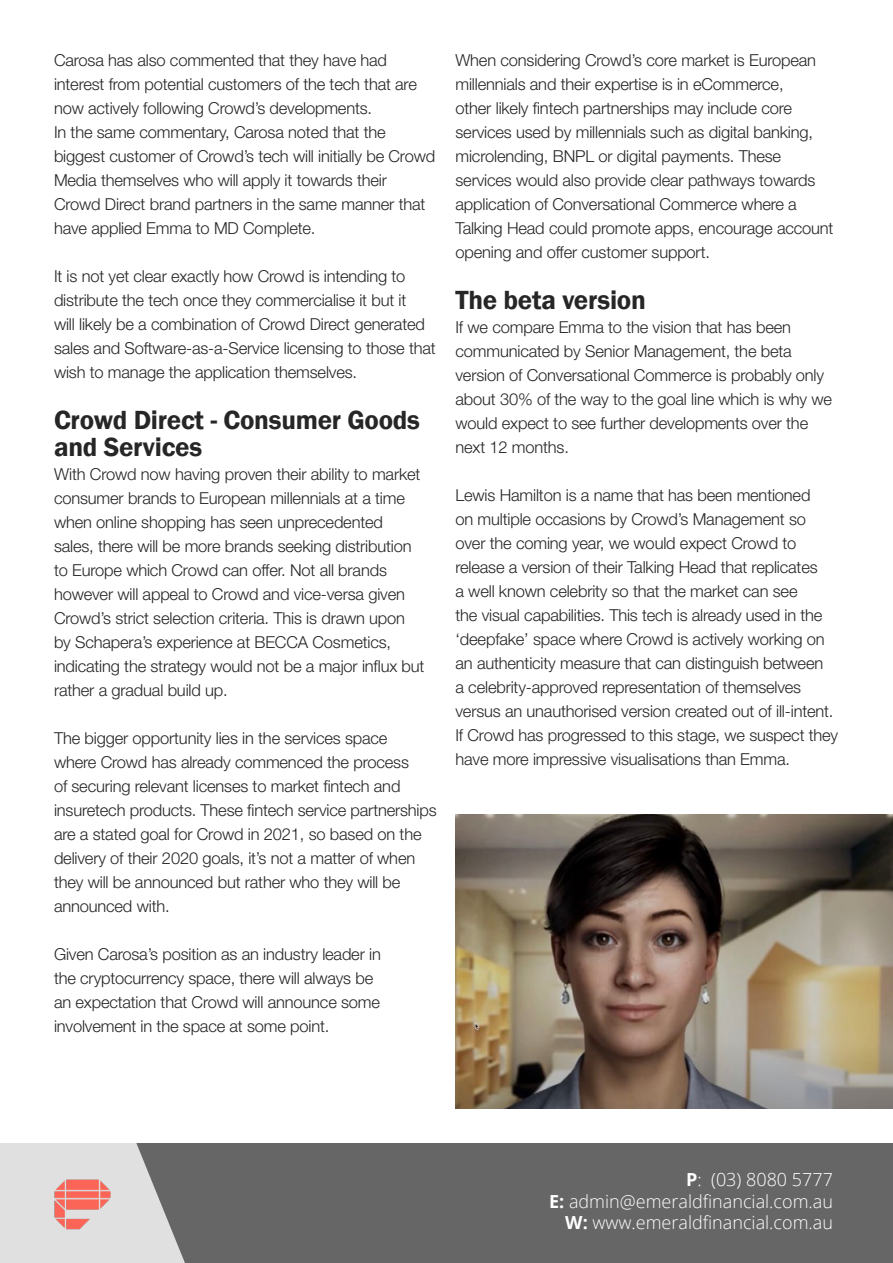
<style>
.page{position:relative;width:893px;height:1263px;background:#fff}
.page>*{position:absolute;margin:0;border:0;box-sizing:border-box;transform-origin:0 0}
.t1{font:600 27px/27px "Franklin Gothic";letter-spacing:-.01em;color:#262626}
.t2{font:300 18px "Open Sans";color:#fff}
.t3{font:300 16.5px/24px "Helvetica Neue LT Std";letter-spacing:-.01em;color:#262626}
.s1{font-weight:700}
</style>
<div class="page">
<div style="left:0;top:1143px;width:893px;height:120px;background:#666"></div>
<svg style="left:0;top:1143px;width:185px;height:120px;fill:#e0e0e0"></svg>
<img style="left:22px;top:1143px;width:121px;height:120px">
<img style="left:455px;top:814px;width:438px;height:294px">
<p class="t3" style="left:54px;top:48px;width:364px">Carosa has also commented that they have had interest from potential customers of the tech that are now actively following Crowd’s developments.</p>
<p class="t3" style="left:54px;top:120px;width:383px">In the same commentary, Carosa noted that the biggest customer of Crowd’s tech will initially be Crowd Media themselves who will apply it towards their Crowd Direct brand partners in the same manner that have applied Emma to MD Complete.</p>
<p class="t3" style="left:54px;top:264px;width:383px">It is not yet clear exactly how Crowd is intending to distribute the tech once they commercialise it but it<br>will likely be a combination of Crowd Direct generated sales and Software-as-a-Service licensing to those that wish to manage the application themselves.</p>
<p class="t1" style="left:54px;top:407px;width:367px">Crowd Direct - Consumer Goods and Services</p>
<p class="t3" style="left:54px;top:462px;width:372px">With Crowd now having proven their ability to market consumer brands to European millennials at a time when online shopping has seen unprecedented sales, there will be more brands seeking distribution to Europe which Crowd can offer. Not all brands however will appeal to Crowd and vice-versa given Crowd’s strict selection criteria. This is drawn upon by Schapera’s experience at BECCA Cosmetics, indicating the strategy would not be a major influx but rather a gradual build up.</p>
<p class="t3" style="left:54px;top:726px;width:384px">The bigger opportunity lies in the services space<br>where Crowd has already commenced the process<br>of securing relevant licenses to market fintech and insuretech products. These fintech service partnerships are a stated goal for Crowd in 2021, so based on the delivery of their 2020 goals, it’s not a matter of when they will be announced but rather who they will be announced with.</p>
<p class="t3" style="left:54px;top:942px;width:328px">Given Carosa’s position as an industry leader in the cryptocurrency space, there will always be an expectation that Crowd will announce some involvement in the space at some point.</p>
<p class="t3" style="left:455px;top:48px;width:379px">When considering Crowd’s core market is European millennials and their expertise is in eCommerce,<br>other likely fintech partnerships may include core services used by millennials such as digital banking, microlending, BNPL or digital payments. These services would also provide clear pathways towards application of Conversational Commerce where a Talking Head could promote apps, encourage account opening and offer customer support.</p>
<p class="t1" style="left:455px;top:287px;width:192px">The beta version</p>
<p class="t3" style="left:455px;top:315px;width:378px">If we compare Emma to the vision that has been communicated by Senior Management, the beta version of Conversational Commerce is probably only about 30% of the way to the goal line which is why we would expect to see further developments over the next 12 months.</p>
<p class="t3" style="left:455px;top:483px;width:384px">Lewis Hamilton is a name that has been mentioned<br>on multiple occasions by Crowd’s Management so over the coming year, we would expect Crowd to release a version of their Talking Head that replicates<br>a well known celebrity so that the market can see<br>the visual capabilities. This tech is already used in the ‘deepfake’ space where Crowd is actively working on an authenticity measure that can distinguish between<br>a celebrity-approved representation of themselves versus an unauthorised version created out of ill-intent.<br>If Crowd has progressed to this stage, we suspect they have more impressive visualisations than Emma.</p>
<p class="t2" style="left:686px;top:1167px;width:148px"><span class="s1">P</span>: (03) 8080 5777</p>
<p class="t2" style="left:549px;top:1189px;width:285px"><span class="s1">E:</span> admin@emeraldfinancial.com.au</p>
<p class="t2" style="left:565px;top:1210px;width:269px"><span class="s1">W:</span> www.emeraldfinancial.com.au</p>
</div>
